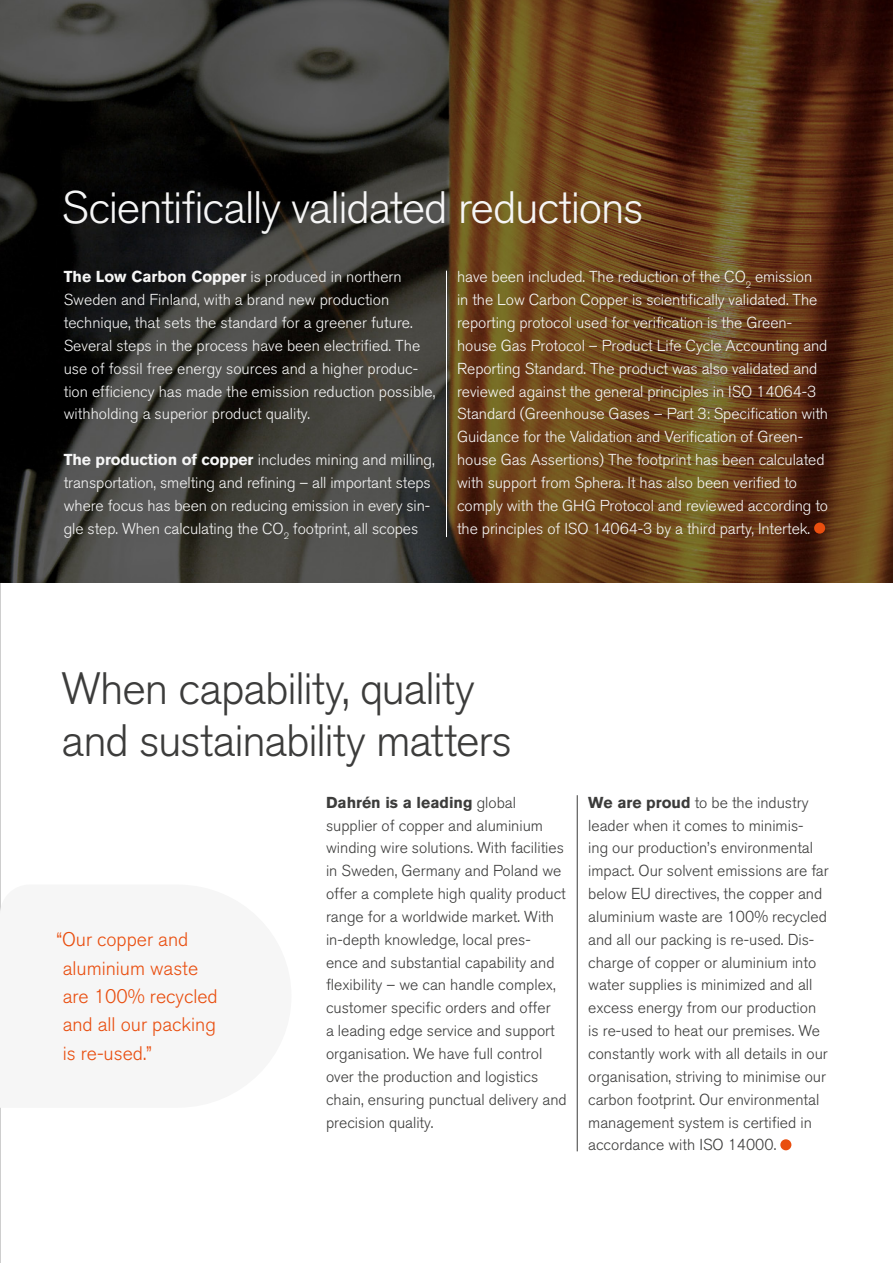
<style>
.page{position:relative;width:893px;height:1263px;background:#fff}
.page>*{position:absolute;margin:0;border:0;box-sizing:border-box;transform-origin:0 0}
.t1{font:300 45px/52.2px "Akzidenz Grotesk BQ";letter-spacing:-.025em;color:#3c3c3b}
.t2{font:300 45px "Akzidenz Grotesk BQ";letter-spacing:-.025em;color:#f6f6f6}
.P_big{font:300 19.5px/28.3px "Akzidenz Grotesk BQ";color:#e94e0f}
.P_big-2{font:300 15.75px/22.8px "Akzidenz Grotesk BQ";letter-spacing:-.005em;color:#f6f6f6}
.P_big-3{font:300 15.75px/22.8px "Akzidenz Grotesk BQ";color:#3c3c3b}
.s1{font-weight:700}
</style>
<div class="page">
<img style="left:0;top:0;width:893px;height:583px">
<div style="left:814px;top:523px;width:11px;height:11px;background:#e94e0f;border-radius:50%"></div>
<hr style="left:446px;top:271px;width:1px;height:266px;background:#fff">
<div style="left:780px;top:1139px;width:11px;height:11px;background:#e94e0f;border-radius:50%"></div>
<hr style="left:577px;top:795px;width:1px;height:356px;background:#3c3c3b">
<h2 class="t2" style="left:62px;top:182px;width:584px">Scientifically validated reductions</h2>
<p class="P_big-2" style="left:64px;top:266px;width:373px"><span class="s1">The Low Carbon Copper</span> is produced in northern Sweden and Finland, with a brand new production technique, that sets the standard for a greener future.<br>Several steps in the process have been electrified. The use of fossil free energy sources and a higher produc&shy;tion efficiency has made the emission reduction possible, withholding a superior product quality.</p>
<p class="P_big-2" style="left:64px;top:449px;width:372px"><span class="s1">The production of copper</span> includes mining and milling, transportation, smelting and refining – all important steps where focus has been on reducing emission in every sin&shy;gle step. When calculating the CO<sub>2</sub> footprint, all scopes</p>
<p class="P_big-2" style="left:457px;top:266px;width:373px">have been included. The reduction of the CO<sub>2</sub> emission<br>in the Low Carbon Copper is scientifically validated. The reporting protocol used for verification is the Green&shy;house Gas Protocol – Product Life Cycle Accounting and Reporting Standard. The product was also validated and reviewed against the general principles in ISO 14064-3<br>Standard (Greenhouse Gases – Part 3: Specification with Guidance for the Validation and Verification of Green&shy;house Gas Assertions) The footprint has been calculated with support from Sphera. It has also been verified to comply with the GHG Protocol and reviewed according to the principles of ISO 14064-3 by a third party, Intertek.</p>
<h2 class="t1" style="left:62px;top:663px;width:452px">When capability, quality and sustainability matters</h2>
<p class="P_big" style="left:63px;top:926px;width:157px;text-indent:-6px">“Our copper and aluminium waste are 100% recycled and all our packing is re-used.”</p>
<p class="P_big-3" style="left:326px;top:791px;width:242px"><span class="s1">Dahrén is a leading</span> global supplier of copper and aluminium winding wire solutions. With facilities in Sweden, Germany and Poland we offer a complete high quality product range for a worldwide market. With in-depth knowledge, local pres&shy;ence and substantial capability and flexibility – we can handle complex, customer specific orders and offer<br>a leading edge service and support organisation. We have full control over the production and logistics chain, ensuring punctual delivery and precision quality.</p>
<p class="P_big-3" style="left:588px;top:791px;width:242px"><span class="s1">We are proud</span> to be the industry leader when it comes to minimis-<br>ing our production’s environmental impact. Our solvent emissions are far below EU directives, the copper and aluminium waste are 100% recycled and all our packing is re-used. Dis&shy;charge of copper or aluminium into water supplies is minimized and all excess energy from our production is re-used to heat our premises. We constantly work with all details in our organisation, striving to minimise our carbon footprint. Our environmental management system is certified in accordance with ISO 14000.</p>
</div>
